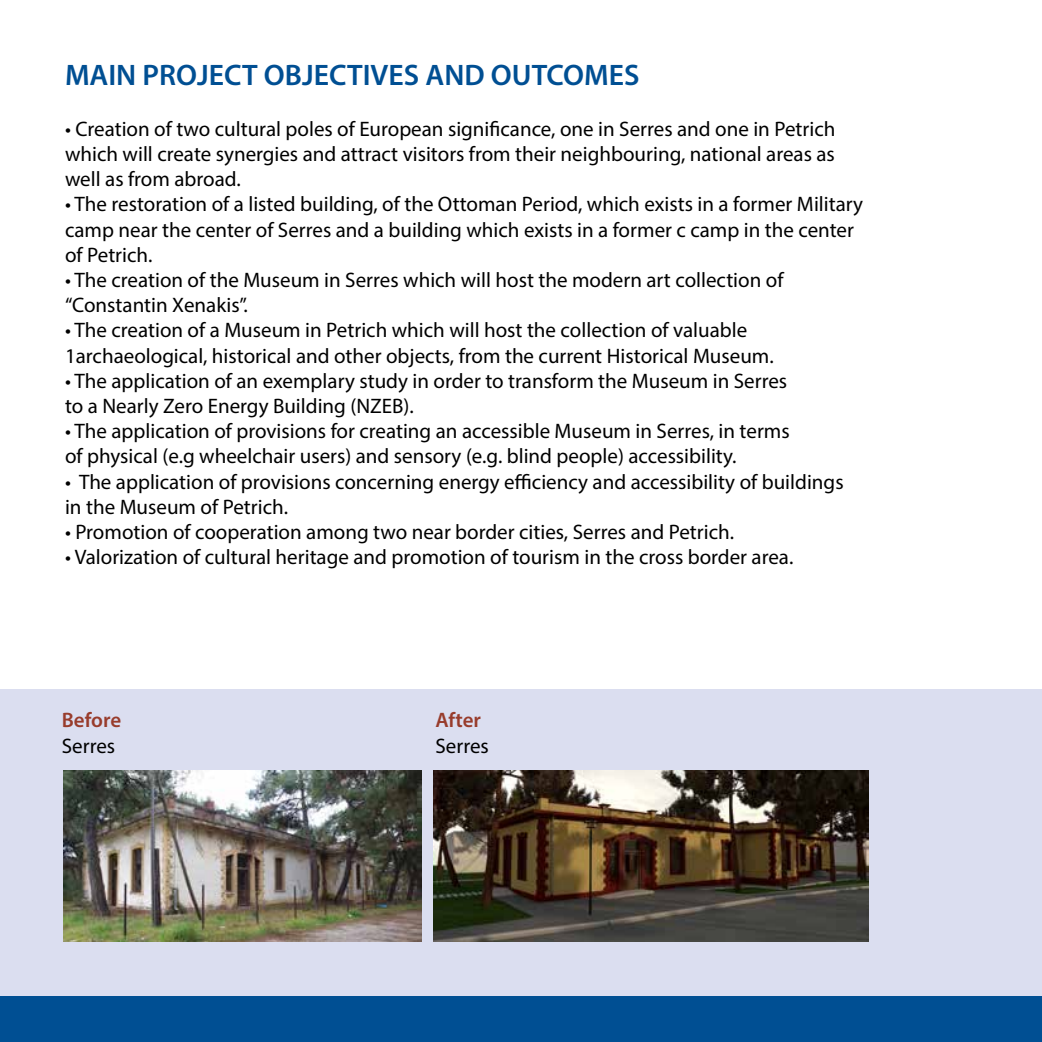
<style>
.page{position:relative;width:1042px;height:1042px;background:#fff}
.page>*{position:absolute;margin:0;border:0;box-sizing:border-box;transform-origin:0 0}
.t1{font:600 29.75px "Myriad Pro";color:#004f93}
.t2{font:21px/25.2px "Myriad Pro";color:#000}
.t3{font:600 21px "Myriad Pro";color:#983c2c}
</style>
<div class="page">
<div style="left:0;top:690px;width:1042px;height:351px;background:#dbdef0"></div>
<div style="left:0;top:996px;width:1042px;height:46px;background:#004f93"></div>
<img style="left:64px;top:771px;width:357px;height:171px">
<img style="left:434px;top:771px;width:434px;height:171px">
<h1 class="t1" style="left:65px;top:56px;width:576px">MAIN PROJECT OBJECTIVES AND OUTCOMES</h1>
<p class="t2" style="left:65px;top:116px;width:772px;text-align:justify">• Creation of two cultural poles of European significance, one in Serres and one in Petrich which will create synergies and attract visitors from their neighbouring, national areas as well as from abroad.</p>
<p class="t2" style="left:65px;top:191px;width:799px">• The restoration of a listed building, of the Ottoman Period, which exists in a former Military camp near the center of Serres and a building which exists in a former c camp in the center of Petrich.</p>
<p class="t2" style="left:65px;top:267px;width:720px">• The creation of the Museum in Serres which will host the modern art collection of “Constantin Xenakis”.</p>
<p class="t2" style="left:65px;top:317px;width:710px">• The creation of a Museum in Petrich which will host the collection of valuable<br>1archaeological, historical and other objects, from the current Historical Museum.</p>
<p class="t2" style="left:65px;top:368px;width:724px">• The application of an exemplary study in order to transform the Museum in Serres to a Nearly Zero Energy Building (NZEB).</p>
<p class="t2" style="left:65px;top:418px;width:726px">• The application of provisions for creating an accessible Museum in Serres, in terms of physical (e.g wheelchair users) and sensory (e.g. blind people) accessibility.</p>
<p class="t2" style="left:65px;top:469px;width:780px">• The application of provisions concerning energy efficiency and accessibility of buildings in the Museum of Petrich.</p>
<p class="t2" style="left:65px;top:519px;width:670px">• Promotion of cooperation among two near border cities, Serres and Petrich.</p>
<p class="t2" style="left:65px;top:544px;width:730px">• Valorization of cultural heritage and promotion of tourism in the cross border area.</p>
<p class="t3" style="left:62px;top:707px;width:61px">Before</p>
<p class="t2" style="left:62px;top:732px;width:55px">Serres</p>
<p class="t3" style="left:435px;top:707px;width:47px">After</p>
<p class="t2" style="left:435px;top:732px;width:55px">Serres</p>
</div>
